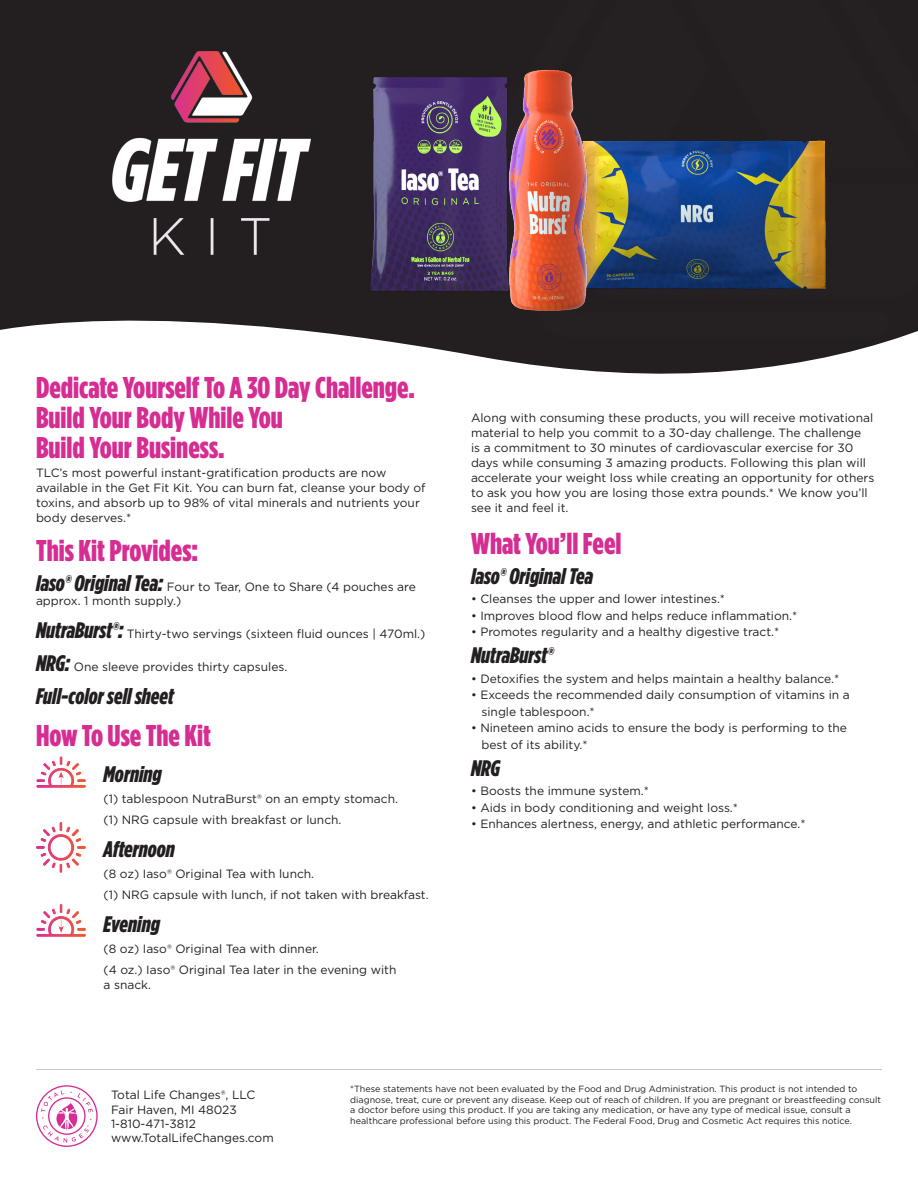
<style>
.page{position:relative;width:918px;height:1188px;background:#fff}
.page>*{position:absolute;margin:0;border:0;box-sizing:border-box;transform-origin:0 0}
.Description{font:900 30px/30px "Gotham Condensed";color:#d52d92}
.Description-2{font:italic 900 22.5px "Gotham Condensed";color:#231f20}
.Description-3{font:12px/15px "Gotham";color:#231f20}
.t1{font:9px/10.5px "Gotham";color:#231f20}
.s1{font-family:"Gotham Condensed";font-weight:900;font-style:italic;font-size:22.5px}
</style>
<div class="page">
<svg style="left:0;top:0;width:895px;height:364px;fill:#231f20"></svg>
<div style="left:467px;top:0;width:451px;height:339px;background:#252122"></div>
<hr style="left:36px;top:1069px;width:846px;height:1px;background:#c7c8ca">
<svg style="left:36px;top:1085px;width:62px;height:62px"></svg>
<img style="left:113px;top:51px;width:161px;height:203px">
<img style="left:274px;top:20px;width:331px;height:331px">
<img style="left:523px;top:35px;width:349px;height:339px">
<img style="left:403px;top:39px;width:295px;height:296px">
<img style="left:36px;top:756px;width:49px;height:32px">
<img style="left:36px;top:823px;width:49px;height:49px">
<img style="left:36px;top:904px;width:49px;height:32px">
<p class="Description" style="left:36px;top:372px;width:380px">Dedicate Yourself To A 30 Day Challenge.<br>Build Your Body While You<br>Build Your Business.</p>
<p class="Description-3" style="left:36px;top:465px;width:391px">TLC’s most powerful instant-gratification products are now available in the Get Fit Kit. You can burn fat, cleanse your body of toxins, and absorb up to 98% of vital minerals and nutrients your body deserves.*</p>
<p class="Description" style="left:36px;top:535px;width:164px">This Kit Provides:</p>
<p class="Description-3" style="left:36px;top:579px;width:381px;line-height:14.4px"><span class="s1">Iaso® Original Tea:</span> Four to Tear, One to Share (4 pouches are approx. 1 month supply.)</p>
<p class="Description-3" style="left:36px;top:626px;width:391px"><span class="s1">NutraBurst®:</span> Thirty-two servings (sixteen fluid ounces | 470ml.)</p>
<p class="Description-3" style="left:36px;top:659px;width:253px"><span class="s1">NRG:</span> One sleeve provides thirty capsules.</p>
<p class="Description-2" style="left:36px;top:683px;width:139px">Full-color sell sheet</p>
<p class="Description" style="left:36px;top:720px;width:177px">How To Use The Kit</p>
<p class="Description-2" style="left:104px;top:761px;width:60px">Morning</p>
<p class="Description-3" style="left:104px;top:791px;width:296px">(1) tablespoon NutraBurst® on an empty stomach.</p>
<p class="Description-3" style="left:104px;top:812px;width:240px">(1) NRG capsule with breakfast or lunch.</p>
<p class="Description-2" style="left:104px;top:836px;width:73px">Afternoon</p>
<p class="Description-3" style="left:104px;top:866px;width:212px">(8 oz) Iaso® Original Tea with lunch.</p>
<p class="Description-3" style="left:104px;top:887px;width:327px">(1) NRG capsule with lunch, if not taken with breakfast.</p>
<p class="Description-2" style="left:104px;top:911px;width:58px">Evening</p>
<p class="Description-3" style="left:104px;top:941px;width:217px">(8 oz) Iaso® Original Tea with dinner.</p>
<p class="Description-3" style="left:104px;top:962px;width:294px">(4 oz.) Iaso® Original Tea later in the evening with a snack.</p>
<p class="Description-3" style="left:471px;top:410px;width:405px">Along with consuming these products, you will receive motivational material to help you commit to a 30-day challenge. The challenge<br>is a commitment to 30 minutes of cardiovascular exercise for 30 days while consuming 3 amazing products. Following this plan will accelerate your weight loss while creating an opportunity for others to ask you how you are losing those extra pounds.* We know you’ll see it and feel it.</p>
<p class="Description" style="left:471px;top:528px;width:152px">What You’ll Feel</p>
<p class="Description-2" style="left:471px;top:563px;width:124px">Iaso® Original Tea</p>
<p class="Description-3" style="left:471px;top:591px;width:256px">• Cleanses the upper and lower intestines.*</p>
<p class="Description-3" style="left:471px;top:608px;width:328px">• Improves blood flow and helps reduce inflammation.*</p>
<p class="Description-3" style="left:471px;top:624px;width:310px">• Promotes regularity and a healthy digestive tract.*</p>
<p class="Description-2" style="left:471px;top:642px;width:84px">NutraBurst®</p>
<p class="Description-3" style="left:471px;top:671px;width:370px">• Detoxifies the system and helps maintain a healthy balance.*</p>
<p class="Description-3" style="left:482px;top:687px;width:370px;line-height:16.5px;text-indent:-10px">• Exceeds the recommended daily consumption of vitamins in a single tablespoon.*</p>
<p class="Description-3" style="left:482px;top:720px;width:367px;line-height:16.5px;text-indent:-10px">• Nineteen amino acids to ensure the body is performing to the best of its ability.*</p>
<p class="Description-2" style="left:471px;top:755px;width:31px">NRG</p>
<p class="Description-3" style="left:471px;top:783px;width:179px">• Boosts the immune system.*</p>
<p class="Description-3" style="left:471px;top:800px;width:269px">• Aids in body conditioning and weight loss.*</p>
<p class="Description-3" style="left:471px;top:816px;width:336px">• Enhances alertness, energy, and athletic performance.*</p>
<p class="Description-3" style="left:111px;top:1087px;width:146px">Total Life Changes®, LLC</p>
<p class="Description-3" style="left:111px;top:1102px;width:127px">Fair Haven, MI 48023</p>
<p class="Description-3" style="left:111px;top:1116px;width:86px">1-810-471-3812</p>
<p class="Description-3" style="left:111px;top:1130px;width:164px">www.TotalLifeChanges.com</p>
<p class="t1" style="left:350px;top:1084px;width:532px">*These statements have not been evaluated by the Food and Drug Administration. This product is not intended to diagnose, treat, cure or prevent any disease. Keep out of reach of children. If you are pregnant or breastfeeding consult a doctor before using this product. If you are taking any medication, or have any type of medical issue, consult a healthcare professional before using this product. The Federal Food, Drug and Cosmetic Act requires this notice.</p>
</div>
